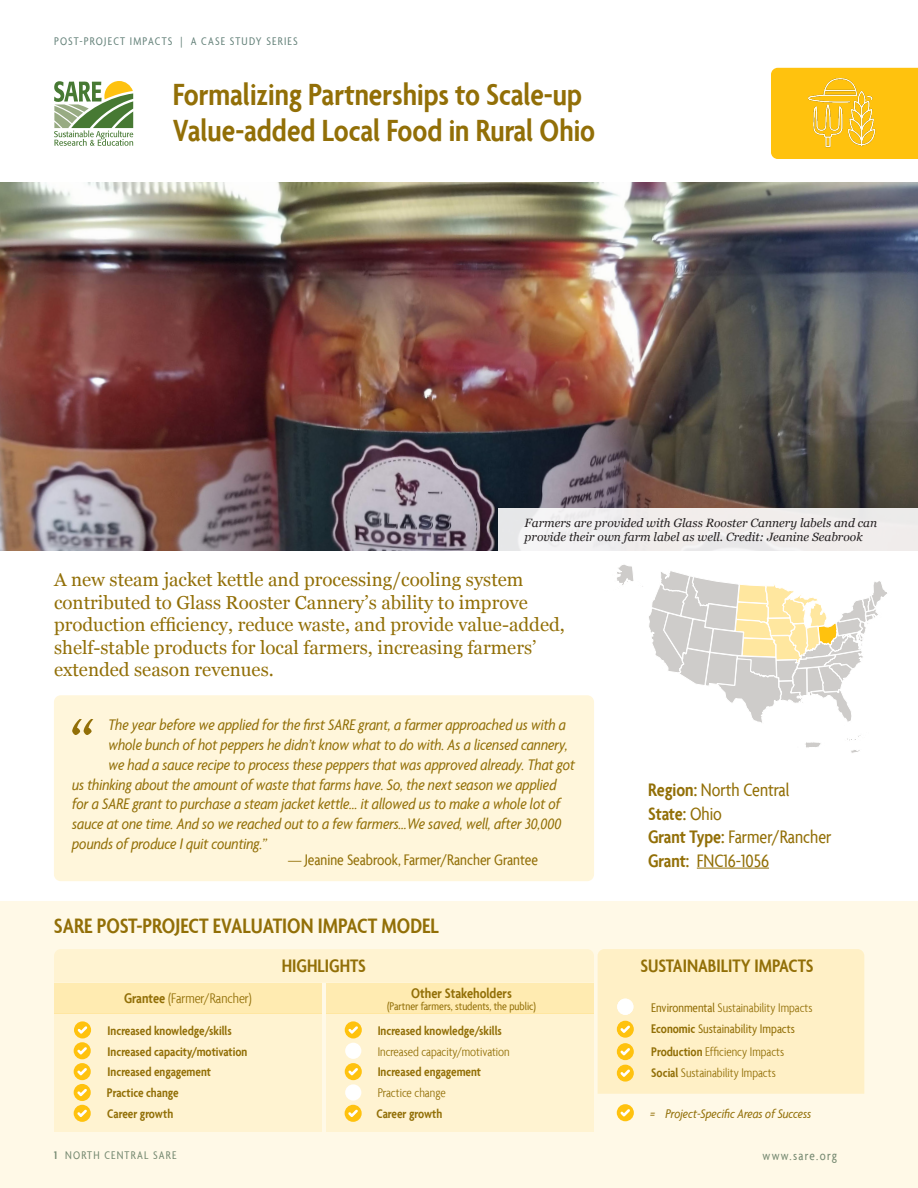
<style>
.page{position:relative;width:918px;height:1188px;background:#fff}
.page>*{position:absolute;margin:0;border:0;box-sizing:border-box;transform-origin:0 0}
.t1{font:italic condensed 78.6px "Agenda";color:#926f07}
.Western_Title{font:600 condensed 33px/36px "Agenda";color:#926f07}
.t2{font:600 condensed 22.5px "Agenda";color:#926f07}
.t3{font:condensed 19.5px "Agenda";color:#926f07}
.t4{font:600 condensed 19.5px "Agenda";color:#926f07}
.Western_Headline{font:18.75px/22.5px "Georgia";color:#926f07}
.t5{font:italic condensed 16.5px "Agenda";color:#926f07}
.t6{font:condensed 16.5px "Agenda";color:#926f07}
.t7{font:300 condensed 15px "Agenda";color:#926f07}
.t8{font:600 condensed 15px "Agenda";color:#926f07}
.t9{font:600 condensed 13.5px "Agenda";color:#926f07}
.t10{font:300 condensed 13.5px "Agenda";color:#926f07}
.t11{font:italic condensed 13.5px "Agenda";color:#926f07}
.t12{font:condensed 13.5px "Agenda";color:#926f07}
.t13{font:condensed 13.5px "Agenda";letter-spacing:.1em;color:#66837b}
.t14{font:italic 12px/14.4px "Georgia";color:#231f20}
.t15{font:condensed 12px "Agenda";letter-spacing:.1em;color:#66837b}
.t16{font:condensed 12px "Agenda";color:#926f07}
.s1{font-weight:600}
.s2{font-weight:400}
</style>
<div class="page">
<svg style="left:617px;top:564px;width:270px;height:189px"></svg>
<img style="left:0;top:183px;width:918px;height:367px">
<hr style="left:697px;top:868px;width:72px;height:1px;background:#926f07">
<div style="left:498px;top:508px;width:420px;height:44px;background:#f1edeb"></div>
<svg style="left:54px;top:81px;width:79px;height:65px"></svg>
<div style="left:54px;top:695px;width:540px;height:186px;background:#fff6db;border-radius:7px"></div>
<div style="left:0;top:901px;width:918px;height:287px;background:#fff9e7"></div>
<svg style="left:54px;top:949px;width:810px;height:183px;background:#fff1c9"></svg>
<div style="left:617px;top:999px;width:16px;height:16px;background:#fff;border-radius:50%"></div>
<div style="left:771px;top:68px;width:147px;height:91px;background:#ffc20e"></div>
<img style="left:801px;top:73px;width:80px;height:79px">
<p class="t15" style="left:54px;top:35px;width:245px">POST-PROJECT IMPACTS | A CASE STUDY SERIES</p>
<p class="Western_Title" style="left:173px;top:75px;width:424px">Formalizing Partnerships to Scale-up<br>Value-added Local Food in Rural Ohio</p>
<p class="t14" style="left:525px;top:516px;width:354px">Farmers are provided with Glass Rooster Cannery labels and can provide their own farm label as well. Credit: Jeanine Seabrook</p>
<p class="Western_Headline" style="left:54px;top:569px;width:512px">A new steam jacket kettle and processing/cooling system contributed to Glass Rooster Cannery’s ability to improve production efficiency, reduce waste, and provide value-added, shelf-stable products for local farmers, increasing farmers’ extended season revenues.</p>
<p class="t1" style="left:66px;top:699px;width:26px">“</p>
<p class="t5" style="left:108px;top:715px;width:459px">The year before we applied for the first SARE grant, a farmer approached us with a</p>
<p class="t5" style="left:108px;top:735px;width:461px">whole bunch of hot peppers he didn’t know what to do with. As a licensed cannery,</p>
<p class="t5" style="left:108px;top:755px;width:468px">we had a sauce recipe to process these peppers that was approved already. That got</p>
<p class="t5" style="left:72px;top:775px;width:486px">us thinking about the amount of waste that farms have. So, the next season we applied</p>
<p class="t5" style="left:72px;top:795px;width:490px">for a SARE grant to purchase a steam jacket kettle… it allowed us to make a whole lot of</p>
<p class="t5" style="left:72px;top:814px;width:491px">sauce at one time. And so we reached out to a few farmers…We saved, well, after 30,000</p>
<p class="t5" style="left:72px;top:834px;width:196px">pounds of produce I quit counting.”</p>
<p class="t6" style="left:288px;top:851px;width:251px">— Jeanine Seabrook, Farmer/Rancher Grantee</p>
<p class="t2" style="left:54px;top:913px;width:386px">SARE POST-PROJECT EVALUATION IMPACT MODEL</p>
<p class="t3" style="left:648px;top:779px;width:143px"><span class="s1">Region:</span> North Central</p>
<p class="t4" style="left:648px;top:802px;width:75px">State: <span class="s2">Ohio</span></p>
<p class="t3" style="left:648px;top:826px;width:185px"><span class="s1">Grant Type:</span> Farmer/Rancher</p>
<p class="t3" style="left:648px;top:849px;width:123px"><span class="s1">Grant:</span> FNC16-1056</p>
<p class="t7" style="left:124px;top:989px;width:129px"><span class="s1">Grantee</span> (Farmer/Rancher)</p>
<p class="t4" style="left:282px;top:955px;width:86px">HIGHLIGHTS</p>
<p class="t4" style="left:640px;top:955px;width:175px">SUSTAINABILITY IMPACTS</p>
<p class="t8" style="left:411px;top:984px;width:102px">Other Stakeholders</p>
<p class="t16" style="left:387px;top:999px;width:151px">(Partner farmers, students, the public)</p>
<p class="t10" style="left:651px;top:1000px;width:163px"><span class="s2">Environmental</span> Sustainability Impacts</p>
<p class="t9" style="left:108px;top:1023px;width:126px">Increased knowledge/skills</p>
<p class="t9" style="left:378px;top:1023px;width:126px">Increased knowledge/skills</p>
<p class="t9" style="left:108px;top:1043px;width:141px">Increased capacity/motivation</p>
<p class="t10" style="left:378px;top:1044px;width:134px">Increased capacity/motivation</p>
<p class="t9" style="left:108px;top:1064px;width:105px">Increased engagement</p>
<p class="t9" style="left:378px;top:1064px;width:105px">Increased engagement</p>
<p class="t9" style="left:107px;top:1085px;width:73px">Practice change</p>
<p class="t10" style="left:378px;top:1085px;width:70px">Practice change</p>
<p class="t9" style="left:107px;top:1106px;width:67px">Career growth</p>
<p class="t9" style="left:376px;top:1106px;width:67px">Career growth</p>
<p class="t12" style="left:651px;top:1021px;width:145px"><span class="s1">Economic</span> Sustainability Impacts</p>
<p class="t10" style="left:651px;top:1044px;width:134px"><span class="s1">Production</span> Efficiency Impacts</p>
<p class="t10" style="left:651px;top:1065px;width:126px"><span class="s1">Social</span> Sustainability Impacts</p>
<p class="t11" style="left:650px;top:1106px;width:163px">= Project-Specific Areas of Success</p>
<p class="t15" style="left:54px;top:1149px;width:124px"><span class="s1">1</span> NORTH CENTRAL SARE</p>
<p class="t13" style="left:763px;top:1148px;width:76px">www.sare.org</p>
</div>
